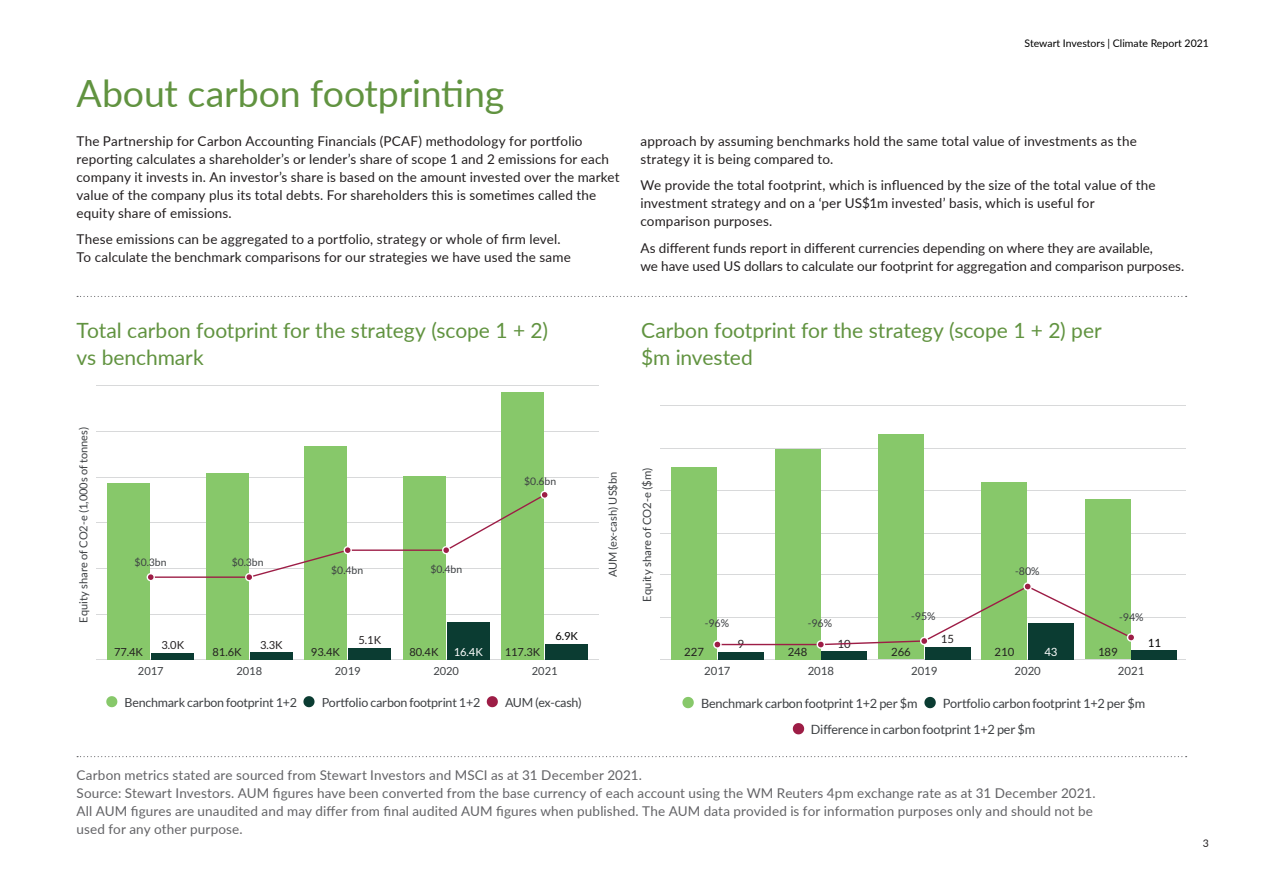
<style>
.page{position:relative;width:1263px;height:893px;background:#fff}
.page>*{position:absolute;margin:0;border:0;box-sizing:border-box;transform-origin:0 0}
.t1{font:37.5px "Lato";letter-spacing:-.005em;color:#619340}
.t2{font:21px/27px "Lato";color:#619340}
.t3{font:13.5px/18px "Lato";letter-spacing:.01em;color:#231f20}
.t4{font:13.5px/18px "Lato";letter-spacing:.01em;color:#636366}
.t5{font:12.75px/26.2px "Lato";letter-spacing:-.015em;color:#3d4043}
.t6{font:12.45px "Lato";letter-spacing:-.015em;color:#3d4043}
.t7{font:11.25px "Lato";color:#3d4043}
.t8{font:11.25px "Lato";color:#231f20}
.t9{font:11.25px "Lato";color:#fff}
.t10{font:11.25px "Lato";color:#000001}
.t11{font:11.1px "Lato";color:#3d4043}
.t12{font:11.1px "Lato";color:#231f20}
.t13{font:11.1px "Lato";color:#fff}
.t14{font:11.1px "Lato";color:#000001}
.t15{font:10.65px "Lato";color:#3d4043}
.t16{font:10.5px "Lato";color:#000}
.t17{font:10.5px "Lato";color:#231f20}
.t18{font:10.35px "Lato";color:#3d4043}
</style>
<div class="page">
<svg style="left:77px;top:756px;width:1110px;height:1px"></svg>
<hr style="left:97px;top:659px;width:502px;height:1px;background:#3d4043;opacity:.2">
<hr style="left:97px;top:614px;width:502px;height:1px;background:#d8d9da">
<hr style="left:97px;top:568px;width:502px;height:1px;background:#d8d9da">
<hr style="left:97px;top:522px;width:502px;height:1px;background:#d8d9da">
<hr style="left:97px;top:477px;width:502px;height:1px;background:#d8d9da">
<hr style="left:97px;top:431px;width:502px;height:1px;background:#d8d9da">
<div style="left:107px;top:483px;width:43px;height:176px;background:#87c86a"></div>
<div style="left:206px;top:473px;width:43px;height:186px;background:#87c86a"></div>
<div style="left:304px;top:446px;width:43px;height:213px;background:#87c86a"></div>
<div style="left:403px;top:476px;width:42px;height:183px;background:#87c86a"></div>
<div style="left:501px;top:392px;width:43px;height:267px;background:#87c86a"></div>
<div style="left:151px;top:653px;width:43px;height:6px;background:#0b3c32"></div>
<div style="left:250px;top:652px;width:43px;height:7px;background:#0b3c32"></div>
<div style="left:348px;top:648px;width:43px;height:11px;background:#0b3c32"></div>
<div style="left:447px;top:622px;width:43px;height:37px;background:#0b3c32"></div>
<div style="left:545px;top:644px;width:43px;height:15px;background:#0b3c32"></div>
<svg style="left:146px;top:490px;width:402px;height:92px"></svg>
<svg style="left:106px;top:696px;width:11px;height:11px"></svg>
<svg style="left:303px;top:696px;width:11px;height:11px"></svg>
<svg style="left:487px;top:696px;width:11px;height:11px"></svg>
<hr style="left:660px;top:659px;width:526px;height:1px;background:#3d4043;opacity:.2">
<hr style="left:660px;top:617px;width:526px;height:1px;background:#d8d9da">
<hr style="left:660px;top:574px;width:526px;height:1px;background:#d8d9da">
<hr style="left:660px;top:533px;width:526px;height:1px;background:#d8d9da">
<hr style="left:660px;top:490px;width:526px;height:1px;background:#d8d9da">
<hr style="left:660px;top:448px;width:526px;height:1px;background:#d8d9da">
<hr style="left:660px;top:405px;width:526px;height:1px;background:#d8d9da">
<div style="left:671px;top:467px;width:46px;height:192px;background:#87c86a"></div>
<div style="left:775px;top:449px;width:45px;height:210px;background:#87c86a"></div>
<div style="left:878px;top:434px;width:45px;height:225px;background:#87c86a"></div>
<div style="left:982px;top:482px;width:45px;height:177px;background:#87c86a"></div>
<div style="left:1085px;top:499px;width:45px;height:160px;background:#87c86a"></div>
<div style="left:718px;top:652px;width:45px;height:7px;background:#0b3c32"></div>
<div style="left:821px;top:651px;width:46px;height:8px;background:#0b3c32"></div>
<div style="left:925px;top:647px;width:45px;height:12px;background:#0b3c32"></div>
<div style="left:1028px;top:623px;width:45px;height:36px;background:#0b3c32"></div>
<div style="left:1132px;top:650px;width:45px;height:9px;background:#0b3c32"></div>
<svg style="left:713px;top:581px;width:421px;height:69px"></svg>
<svg style="left:682px;top:697px;width:12px;height:11px"></svg>
<svg style="left:924px;top:697px;width:12px;height:11px"></svg>
<svg style="left:793px;top:723px;width:11px;height:11px"></svg>
<svg style="left:77px;top:296px;width:1110px;height:1px"></svg>
<h1 class="t1" style="left:77px;top:66px;width:429px">About carbon footprinting</h1>
<p class="t3" style="left:77px;top:131px;width:545px">The Partnership for Carbon Accounting Financials (PCAF) methodology for portfolio reporting calculates a shareholder’s or lender’s share of scope 1 and 2 emissions for each company it invests in. An investor’s share is based on the amount invested over the market value of the company plus its total debts. For shareholders this is sometimes called the equity share of emissions.</p>
<p class="t3" style="left:77px;top:230px;width:496px">These emissions can be aggregated to a portfolio, strategy or whole of firm level.<br>To calculate the benchmark comparisons for our strategies we have used the same</p>
<p class="t16" style="left:1024px;top:36px;width:186px">Stewart Investors | Climate Report 2021</p>
<p class="t3" style="left:640px;top:131px;width:498px">approach by assuming benchmarks hold the same total value of investments as the strategy it is being compared to.</p>
<p class="t3" style="left:640px;top:176px;width:517px">We provide the total footprint, which is influenced by the size of the total value of the investment strategy and on a ‘per US$1m invested’ basis, which is useful for comparison purposes.</p>
<p class="t3" style="left:640px;top:238px;width:545px">As different funds report in different currencies depending on where they are available,<br>we have used US dollars to calculate our footprint for aggregation and comparison purposes.</p>
<h2 class="t2" style="left:77px;top:316px;width:473px">Total carbon footprint for the strategy (scope 1 + 2) vs benchmark</h2>
<h2 class="t2" style="left:641px;top:316px;width:462px">Carbon footprint for the strategy (scope 1 + 2) per $m invested</h2>
<p class="t11" style="left:77px;top:623px;width:197px;rotate:-90deg">Equity share of CO2-e (1,000s of tonnes)</p>
<p class="t18" style="left:135px;top:557px;width:33px">$0.3bn</p>
<p class="t18" style="left:232px;top:557px;width:33px">$0.3bn</p>
<p class="t18" style="left:331px;top:564px;width:33px">$0.4bn</p>
<p class="t18" style="left:430px;top:563px;width:33px">$0.4bn</p>
<p class="t18" style="left:524px;top:476px;width:33px">$0.6bn</p>
<p class="t11" style="left:607px;top:577px;width:107px;rotate:-90deg">AUM (ex-cash) US$bn</p>
<p class="t7" style="left:641px;top:602px;width:136px;rotate:-90deg">Equity share of CO2-e ($m)</p>
<p class="t15" style="left:705px;top:618px;width:26px">-96%</p>
<p class="t15" style="left:808px;top:618px;width:26px">-96%</p>
<p class="t15" style="left:911px;top:610px;width:26px">-95%</p>
<p class="t15" style="left:1015px;top:566px;width:26px">-80%</p>
<p class="t15" style="left:1119px;top:611px;width:26px">-94%</p>
<p class="t12" style="left:358px;top:634px;width:24px">5.1K</p>
<p class="t12" style="left:162px;top:639px;width:24px">3.0K</p>
<p class="t12" style="left:260px;top:638px;width:24px">3.3K</p>
<p class="t12" style="left:114px;top:646px;width:31px">77.4K</p>
<p class="t12" style="left:212px;top:646px;width:31px">81.6K</p>
<p class="t12" style="left:311px;top:646px;width:31px">93.4K</p>
<p class="t12" style="left:409px;top:646px;width:31px">80.4K</p>
<p class="t12" style="left:505px;top:646px;width:37px">117.3K</p>
<p class="t13" style="left:454px;top:646px;width:31px">16.4K</p>
<p class="t14" style="left:555px;top:630px;width:24px">6.9K</p>
<p class="t8" style="left:941px;top:633px;width:15px">15</p>
<p class="t8" style="left:737px;top:638px;width:8px">9</p>
<p class="t8" style="left:837px;top:637px;width:15px">10</p>
<p class="t8" style="left:684px;top:646px;width:21px">227</p>
<p class="t8" style="left:788px;top:646px;width:21px">248</p>
<p class="t8" style="left:891px;top:646px;width:21px">266</p>
<p class="t8" style="left:994px;top:646px;width:21px">210</p>
<p class="t8" style="left:1098px;top:646px;width:21px">189</p>
<p class="t9" style="left:1044px;top:646px;width:15px">43</p>
<p class="t10" style="left:1148px;top:636px;width:15px">11</p>
<p class="t11" style="left:138px;top:664px;width:27px">2017</p>
<p class="t11" style="left:236px;top:664px;width:27px">2018</p>
<p class="t11" style="left:335px;top:664px;width:27px">2019</p>
<p class="t11" style="left:433px;top:664px;width:27px">2020</p>
<p class="t11" style="left:532px;top:664px;width:27px">2021</p>
<p class="t7" style="left:704px;top:665px;width:28px">2017</p>
<p class="t7" style="left:808px;top:665px;width:28px">2018</p>
<p class="t7" style="left:911px;top:665px;width:28px">2019</p>
<p class="t7" style="left:1014px;top:665px;width:28px">2020</p>
<p class="t7" style="left:1118px;top:665px;width:28px">2021</p>
<p class="t6" style="left:125px;top:695px;width:174px">Benchmark carbon footprint 1+2</p>
<p class="t6" style="left:322px;top:695px;width:160px">Portfolio carbon footprint 1+2</p>
<p class="t6" style="left:505px;top:695px;width:78px">AUM (ex-cash)</p>
<p class="t5" style="left:701px;top:690px;width:218px">Benchmark carbon footprint 1+2 per $m</p>
<p class="t5" style="left:811px;top:690px;width:336px;text-indent:132px">Portfolio carbon footprint 1+2 per $m<br>Difference in carbon footprint 1+2 per $m</p>
<p class="t4" style="left:77px;top:766px;width:1020px">Carbon metrics stated are sourced from Stewart Investors and MSCI as at 31 December 2021.<br>Source: Stewart Investors. AUM figures have been converted from the base currency of each account using the WM Reuters 4pm exchange rate as at 31 December 2021.<br>All AUM figures are unaudited and may differ from final audited AUM figures when published. The AUM data provided is for information purposes only and should not be used for any other purpose.</p>
<p class="t17" style="left:1203px;top:836px;width:8px">3</p>
</div>
